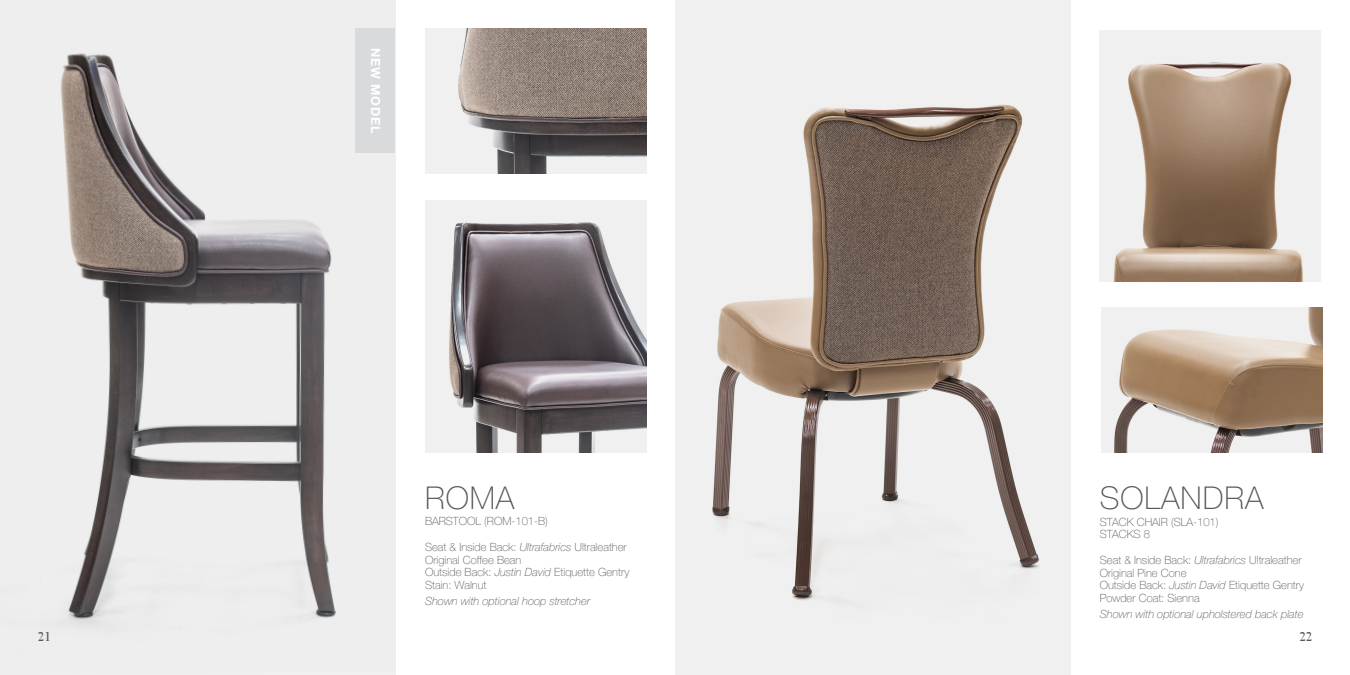
<style>
.page{position:relative;width:1350px;height:675px;background:#fff}
.page>*{position:absolute;margin:0;border:0;box-sizing:border-box;transform-origin:0 0}
.t1{font:100 31.25px "Helvetica Neue LT Pro";letter-spacing:.03em;color:#57585a}
.t2{font:700 12.5px "Helvetica Neue LT Pro";letter-spacing:.06em;color:#fff}
.t3{font:700 12.5px "Electra LT Std";color:#57585a}
.t4{font:100 11.25px/12.5px "Helvetica Neue LT Pro";color:#57585a}
.t5{font:italic 100 11.25px "Helvetica Neue LT Pro";color:#57585a}
.s1{font-style:italic}
</style>
<div class="page">
<img style="left:0;top:0;width:395px;height:675px">
<img style="left:425px;top:200px;width:221px;height:252px">
<img style="left:425px;top:29px;width:221px;height:145px">
<img style="left:1100px;top:30px;width:221px;height:252px">
<img style="left:1101px;top:307px;width:221px;height:145px">
<img style="left:675px;top:0;width:395px;height:670px">
<div style="left:356px;top:29px;width:39px;height:124px;background:#d9dadc"></div>
<p class="t2" style="left:383px;top:48px;width:86px;rotate:90deg">NEW MODEL</p>
<p class="t1" style="left:425px;top:479px;width:91px">ROMA</p>
<p class="t4" style="left:425px;top:515px;width:124px">BARSTOOL (ROM-101-B)</p>
<p class="t4" style="left:425px;top:541px;width:203px">Seat &amp; Inside Back: <span class="s1">Ultrafabrics</span> Ultraleather<br>Original Coffee Bean</p>
<p class="t4" style="left:425px;top:566px;width:206px">Outside Back: <span class="s1">Justin David</span> Etiquette Gentry</p>
<p class="t4" style="left:425px;top:579px;width:63px">Stain: Walnut</p>
<p class="t5" style="left:425px;top:595px;width:167px">Shown with optional hoop stretcher</p>
<p class="t1" style="left:1100px;top:480px;width:165px">SOLANDRA</p>
<p class="t4" style="left:1100px;top:515px;width:120px">STACK CHAIR (SLA-101)</p>
<p class="t4" style="left:1100px;top:528px;width:52px">STACKS 8</p>
<p class="t4" style="left:1100px;top:554px;width:203px">Seat &amp; Inside Back: <span class="s1">Ultrafabrics</span> Ultraleather<br>Original Pine Cone</p>
<p class="t4" style="left:1100px;top:579px;width:206px">Outside Back: <span class="s1">Justin David</span> Etiquette Gentry</p>
<p class="t4" style="left:1100px;top:591px;width:101px">Powder Coat: Sienna</p>
<p class="t5" style="left:1100px;top:607px;width:205px">Shown with optional upholstered back plate</p>
<p class="t3" style="left:38px;top:629px;width:14px">21</p>
<p class="t3" style="left:1299px;top:629px;width:14px">22</p>
</div>
